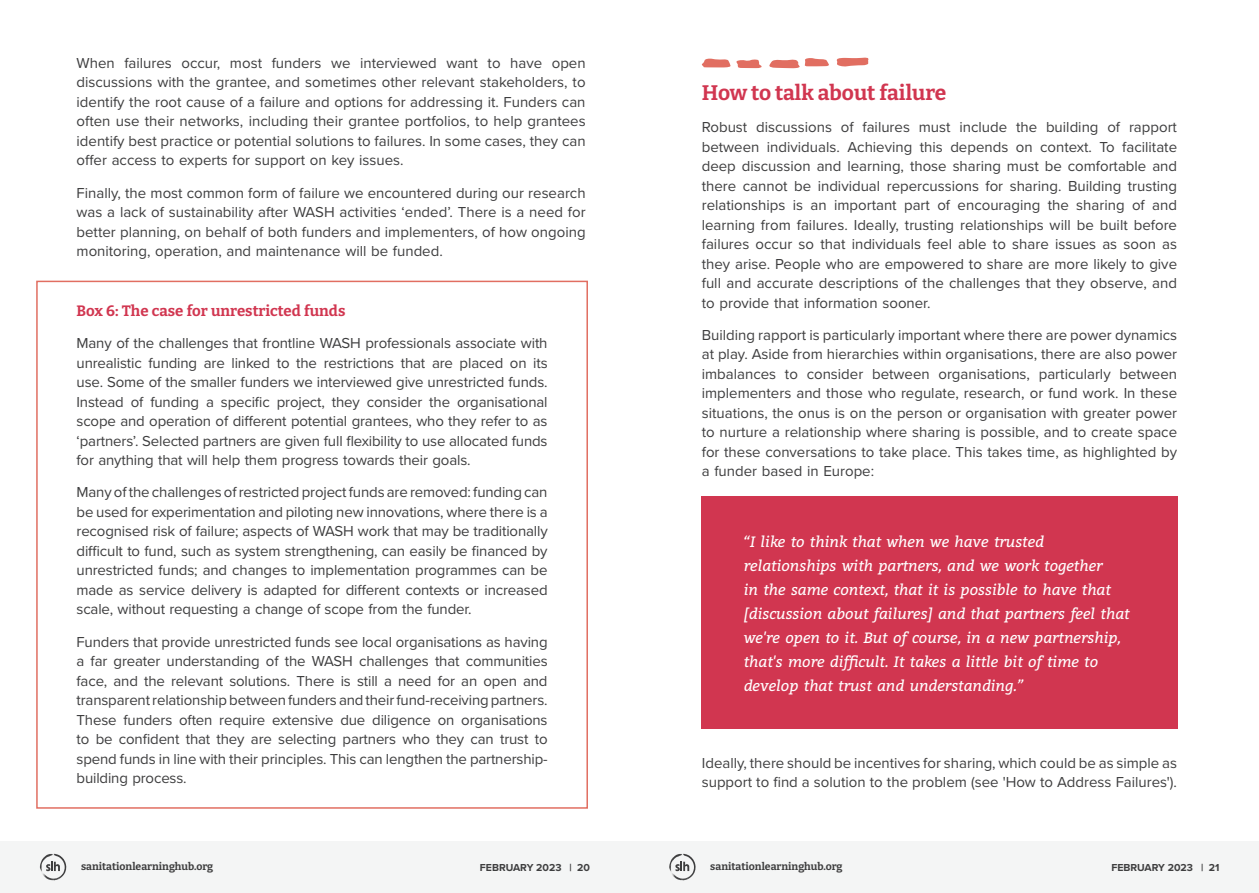
<style>
.page{position:relative;width:1259px;height:893px;background:#fff}
.page>*{position:absolute;margin:0;border:0;box-sizing:border-box;transform-origin:0 0}
.Title_-_H1{font:100 21px "Bitter";color:#d13650}
.Body{font:15px/19.5px "Proxima Nova";color:#3e3e3f;text-align:justify}
.Box_Text_-_Inline_Qu{font:italic 15px/24px "Bitter";letter-spacing:-.005em;color:#fff}
.Body-2{font:100 15px "Bitter";color:#d13650}
.t1{font:100 10.5px "Bitter";color:#3e3e3f}
.t2{font:700 10.5px "Proxima Nova";color:#3e3e3f}
</style>
<div class="page">
<div style="left:36px;top:281px;width:552px;height:528px;border:2px solid #e16e61"></div>
<svg style="left:702px;top:58px;width:166px;height:10px"></svg>
<div style="left:701px;top:496px;width:476px;height:233px;background:#d13650"></div>
<div style="left:629px;top:841px;width:630px;height:52px;background:#f4f5f5"></div>
<div style="left:0;top:841px;width:629px;height:52px;background:#f4f5f5"></div>
<svg style="left:669px;top:854px;width:26px;height:26px"></svg>
<svg style="left:40px;top:854px;width:26px;height:26px"></svg>
<p class="Body" style="left:77px;top:53px;width:510px">When failures occur, most funders we interviewed want to have open discussions with the grantee, and sometimes other relevant stakeholders, to identify the root cause of a failure and options for addressing it. Funders can often use their networks, including their grantee portfolios, to help grantees identify best practice or potential solutions to failures. In some cases, they can offer access to experts for support on key issues.</p>
<p class="Body" style="left:77px;top:182px;width:510px">Finally, the most common form of failure we encountered during our research was a lack of sustainability after WASH activities ‘ended’. There is a need for better planning, on behalf of both funders and implementers, of how ongoing monitoring, operation, and maintenance will be funded.</p>
<p class="Body-2" style="left:77px;top:301px;width:270px">Box 6: The case for unrestricted funds</p>
<p class="Body" style="left:77px;top:333px;width:472px">Many of the challenges that frontline WASH professionals associate with unrealistic funding are linked to the restrictions that are placed on its use. Some of the smaller funders we interviewed give unrestricted funds.<br>Instead of funding a specific project, they consider the organisational scope and operation of different potential grantees, who they refer to as ‘partners’. Selected partners are given full flexibility to use allocated funds for anything that will help them progress towards their goals.</p>
<p class="Body" style="left:77px;top:482px;width:472px">Many of the challenges of restricted project funds are removed: funding can be used for experimentation and piloting new innovations, where there is a recognised risk of failure; aspects of WASH work that may be traditionally difficult to fund, such as system strengthening, can easily be financed by unrestricted funds; and changes to implementation programmes can be made as service delivery is adapted for different contexts or increased scale, without requesting a change of scope from the funder.</p>
<p class="Body" style="left:77px;top:631px;width:472px">Funders that provide unrestricted funds see local organisations as having a far greater understanding of the WASH challenges that communities face, and the relevant solutions. There is still a need for an open and transparent relationship between funders and their fund-receiving partners.<br>These funders often require extensive due diligence on organisations to be confident that they are selecting partners who they can trust to spend funds in line with their principles. This can lengthen the partnership&shy;building process.</p>
<p class="Title_-_H1" style="left:702px;top:79px;width:246px">How to talk about failure</p>
<p class="Body" style="left:702px;top:117px;width:477px">Robust discussions of failures must include the building of rapport between individuals. Achieving this depends on context. To facilitate deep discussion and learning, those sharing must be comfortable and there cannot be individual repercussions for sharing. Building trusting relationships is an important part of encouraging the sharing of and learning from failures. Ideally, trusting relationships will be built before failures occur so that individuals feel able to share issues as soon as they arise. People who are empowered to share are more likely to give full and accurate descriptions of the challenges that they observe, and to provide that information sooner.</p>
<p class="Body" style="left:702px;top:324px;width:477px">Building rapport is particularly important where there are power dynamics at play. Aside from hierarchies within organisations, there are also power imbalances to consider between organisations, particularly between implementers and those who regulate, research, or fund work. In these situations, the onus is on the person or organisation with greater power to nurture a relationship where sharing is possible, and to create space for these conversations to take place. This takes time, as highlighted by a funder based in Europe:</p>
<p class="Box_Text_-_Inline_Qu" style="left:744px;top:529px;width:387px">“I like to think that when we have trusted relationships with partners, and we work together<br>in the same context, that it is possible to have that [discussion about failures] and that partners feel that we're open to it. But of course, in a new partnership, that's more difficult. It takes a little bit of time to develop that trust and understanding.”</p>
<p class="Body" style="left:702px;top:752px;width:477px">Ideally, there should be incentives for sharing, which could be as simple as support to find a solution to the problem (see 'How to Address Failures').</p>
<p class="t1" style="left:81px;top:859px;width:134px">sanitationlearninghub.org</p>
<p class="t2" style="left:480px;top:860px;width:112px">FEBRUARY 2023 | 20</p>
<p class="t1" style="left:710px;top:859px;width:134px">sanitationlearninghub.org</p>
<p class="t2" style="left:1111px;top:860px;width:109px">FEBRUARY 2023 | 21</p>
</div>
